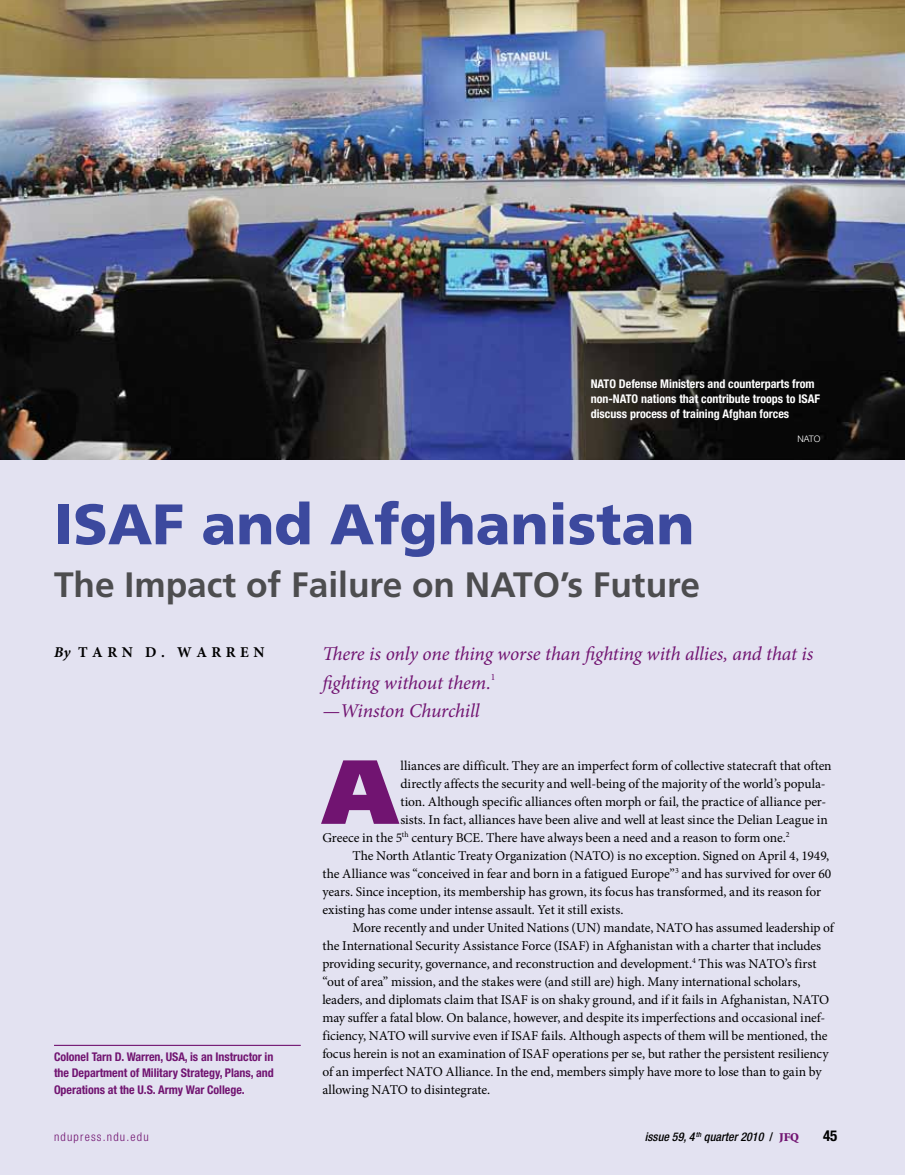
<style>
.page{position:relative;width:905px;height:1175px;background:#fff}
.page>*{position:absolute;margin:0;border:0;box-sizing:border-box;transform-origin:0 0}
.t1{font:900 90.9px "Frutiger LT Std";color:#711471}
.t2{font:900 57px "Frutiger LT Std";color:#3c499e}
.t3{font:700 35.25px "Frutiger LT Std";color:#4d4d4f}
.t4{font:italic 19.5px/28.5px "Minion Pro";letter-spacing:-.01em;color:#711471}
.t5{font:700 15px "Minion Pro";letter-spacing:.3em;color:#000}
.t6{font:700 condensed 15px "Helvetica Neue LT Std";color:#000}
.t7{font:13.5px "Minion Pro";letter-spacing:-.005em;color:#000}
.t8{font:700 condensed 12px/15px "Helvetica Neue LT Std";color:#fff}
.t9{font:700 condensed 12px/16.5px "Helvetica Neue LT Std";letter-spacing:-.005em;color:#711471;text-align:justify}
.t10{font:italic 500 condensed 12px "Helvetica Neue LT Std";color:#000}
.t11{font:300 condensed 12px "Helvetica Neue LT Std";letter-spacing:.1em;color:#711471}
.t12{font:300 9px "Helvetica Neue LT Std";color:#fff}
.s1{font-style:italic}
.s2{font-style:normal}
.s3{font-family:"Minion Std";font-weight:900;font-style:normal;font-stretch:normal;color:#711471}
</style>
<div class="page">
<div style="left:0;top:0;width:904px;height:1174px;background:#e3e2f1"></div>
<img style="left:0;top:0;width:904px;height:460px">
<hr style="left:54px;top:1044px;width:247px;height:2px;background:#711471">
<p class="t8" style="left:590px;top:376px;width:231px">NATO Defense Ministers and counterparts from non-NATO nations that contribute troops to ISAF discuss process of training Afghan forces</p>
<p class="t12" style="left:797px;top:433px;width:25px">NATO</p>
<h2 class="t2" style="left:54px;top:490px;width:641px">ISAF and Afghanistan</h2>
<h3 class="t3" style="left:54px;top:564px;width:647px">The Impact of Failure on NATO’s Future</h3>
<p class="t5" style="left:54px;top:641px;width:199px"><span class="s1">By</span> TA RN D. WARREN</p>
<p class="t9" style="left:54px;top:1048px;width:221px">Colonel Tarn D. Warren, USA, is an Instructor in the Department of Military Strategy, Plans, and Operations at the U.S. Army War College.</p>
<h3 class="t4" style="left:322px;top:639px;width:492px">There is only one thing worse than fighting with allies, and that is fighting without them.<sup>1<br></sup>—Winston Churchill</h3>
<h1 class="t1" style="left:322px;top:736px;width:77px">A</h1>
<p class="t7" style="left:400px;top:756px;width:433px">lliances are difficult. They are an imperfect form of collective statecraft that often</p>
<p class="t7" style="left:400px;top:774px;width:427px">directly affects the security and well-being of the majority of the world’s popula-</p>
<p class="t7" style="left:400px;top:792px;width:427px">tion. Although specific alliances often morph or fail, the practice of alliance per-</p>
<p class="t7" style="left:400px;top:810px;width:429px">sists. In fact, alliances have been alive and well at least since the Delian League in</p>
<p class="t7" style="left:322px;top:828px;width:469px">Greece in the 5<sup>th</sup> century BCE. There have always been a need and a reason to form one.<sup>2</sup></p>
<p class="t7" style="left:352px;top:846px;width:478px">The North Atlantic Treaty Organization (NATO) is no exception. Signed on April 4, 1949,</p>
<p class="t7" style="left:322px;top:864px;width:510px">the Alliance was “conceived in fear and born in a fatigued Europe”<sup>3</sup> and has survived for over 60</p>
<p class="t7" style="left:322px;top:882px;width:500px">years. Since inception, its membership has grown, its focus has transformed, and its reason for</p>
<p class="t7" style="left:322px;top:900px;width:302px">existing has come under intense assault. Yet it still exists.</p>
<p class="t7" style="left:352px;top:918px;width:483px">More recently and under United Nations (UN) mandate, NATO has assumed leadership of</p>
<p class="t7" style="left:322px;top:936px;width:500px">the International Security Assistance Force (ISAF) in Afghanistan with a charter that includes</p>
<p class="t7" style="left:322px;top:954px;width:495px">providing security, governance, and reconstruction and development.<sup>4</sup> This was NATO’s first</p>
<p class="t7" style="left:322px;top:972px;width:479px">“out of area” mission, and the stakes were (and still are) high. Many international scholars,</p>
<p class="t7" style="left:322px;top:990px;width:508px">leaders, and diplomats claim that ISAF is on shaky ground, and if it fails in Afghanistan, NATO</p>
<p class="t7" style="left:322px;top:1008px;width:504px">may suffer a fatal blow. On balance, however, and despite its imperfections and occasional inef-</p>
<p class="t7" style="left:322px;top:1026px;width:506px">ficiency, NATO will survive even if ISAF fails. Although aspects of them will be mentioned, the</p>
<p class="t7" style="left:322px;top:1044px;width:508px">focus herein is not an examination of ISAF operations per se, but rather the persistent resiliency</p>
<p class="t7" style="left:322px;top:1062px;width:501px">of an imperfect NATO Alliance. In the end, members simply have more to lose than to gain by</p>
<p class="t7" style="left:322px;top:1080px;width:169px">allowing NATO to disintegrate.</p>
<p class="t11" style="left:54px;top:1129px;width:96px">ndupress.ndu.edu</p>
<p class="t10" style="left:645px;top:1129px;width:156px">issue 59, 4 <sup>th</sup> quarter 2010 <span class="s2">/</span> <span class="s3">JFQ</span></p>
<p class="t6" style="left:823px;top:1126px;width:16px">45</p>
</div>
